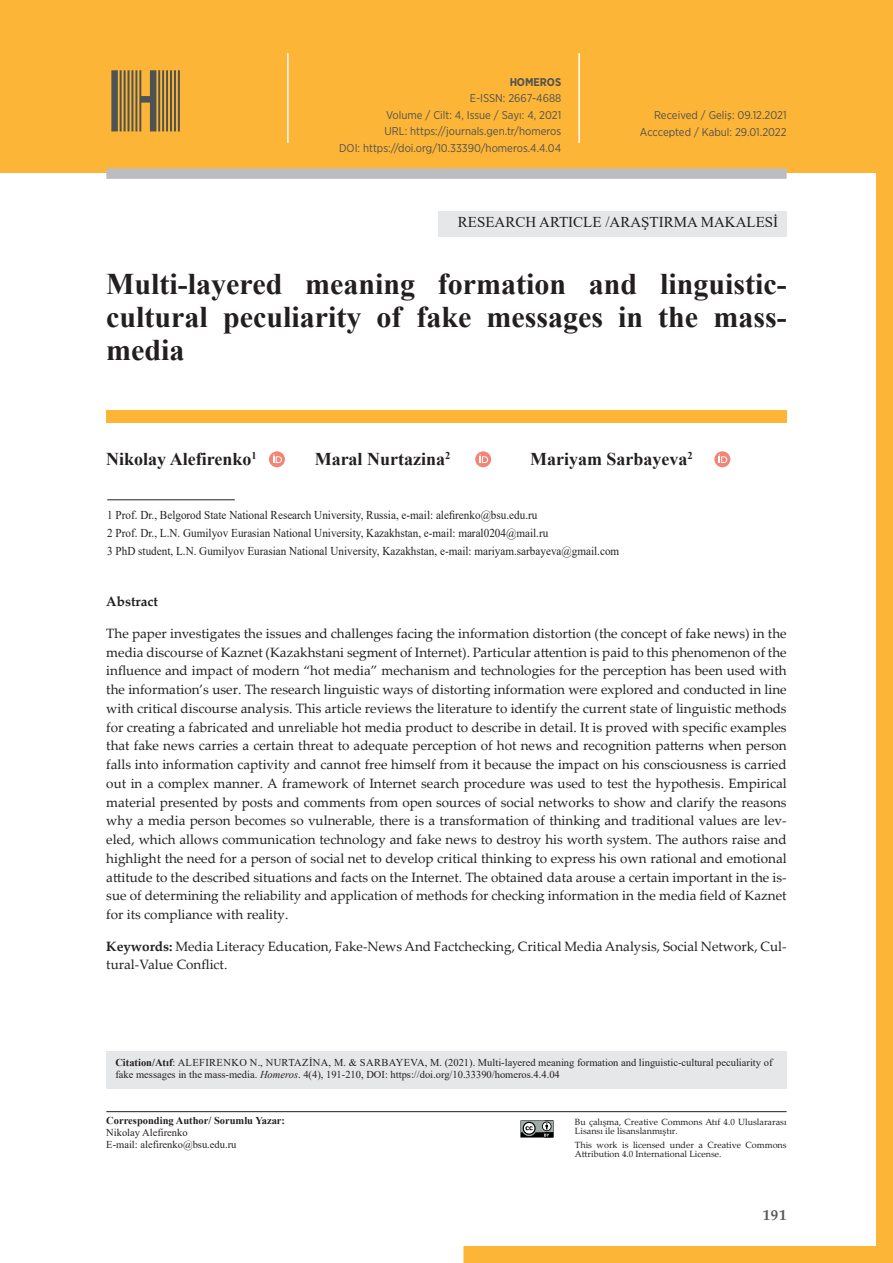
<style>
.page{position:relative;width:893px;height:1263px;background:#fff}
.page>*{position:absolute;margin:0;border:0;box-sizing:border-box;transform-origin:0 0}
.t1{font:69px "Atlas";color:#4f5252}
.t2{font:700 30px/33px "Times New Roman";color:#231f20;text-align:justify}
.t3{font:700 18px "Times New Roman";color:#231f20}
.t4{font:15px "Times New Roman";color:#231f20}
.t5{font:700 15px "Palatino";color:#57585a}
.t6{font:13.5px/18.8px "Palatino Linotype";color:#231f20;text-align:justify}
.t7{font:700 13.5px "Palatino Linotype";color:#231f20}
.t8{font:12px/17.7px "Times New Roman";color:#231f20;scale:.93 1}
.t9{font:11.25px/16.5px "Gotham Narrow";color:#4f5252;text-align:right}
.t10{font:700 11.25px "Gotham Narrow";color:#4f5252}
.t11{font:10.5px/12px "Times New Roman";color:#231f20}
.t12{font:700 10.5px "Times New Roman";color:#231f20}
.t13{font:9px/9px "Palatino Linotype";color:#231f20}
.s1{font-weight:700}
.s2{font-style:italic}
</style>
<div class="page">
<svg style="left:463px;top:173px;width:430px;height:1090px"></svg>
<div style="left:0;top:0;width:893px;height:173px;background:#fcb536"></div>
<div style="left:106px;top:410px;width:681px;height:13px;background:#fcb536"></div>
<hr style="left:287px;top:53px;width:2px;height:90px;background:#fff">
<hr style="left:578px;top:53px;width:2px;height:90px;background:#fff">
<div style="left:106px;top:168px;width:681px;height:11px;background:#bcbdc0"></div>
<hr style="left:106px;top:1111px;width:681px;height:1px;background:#231f20">
<div style="left:438px;top:211px;width:349px;height:26px;background:#e6e7e9"></div>
<div style="left:106px;top:1052px;width:681px;height:37px;background:#e6e7e9"></div>
<hr style="left:107px;top:499px;width:128px;height:1px;background:#231f20">
<div style="left:269px;top:451px;width:16px;height:16px;background:#f48475;border-radius:50%"></div>
<svg style="left:273px;top:454px;width:9px;height:9px"></svg>
<div style="left:475px;top:451px;width:16px;height:16px;background:#f48475;border-radius:50%"></div>
<svg style="left:479px;top:454px;width:9px;height:9px"></svg>
<svg style="left:714px;top:451px;width:16px;height:16px"></svg>
<svg style="left:719px;top:454px;width:8px;height:9px"></svg>
<svg style="left:520px;top:1120px;width:34px;height:17px"></svg>
<h1 class="t1" style="left:107px;top:53px;width:80px">H</h1>
<p class="t10" style="left:510px;top:75px;width:53px">HOMEROS</p>
<p class="t9" style="left:339px;top:90px;width:224px">E-ISSN: 2667-4688<br>Volume / Cilt: 4, Issue / Sayı: 4, 2021<br>URL: https://journals.gen.tr/homeros<br>DOI: https://doi.org/10.33390/homeros.4.4.04</p>
<p class="t9" style="left:640px;top:107px;width:148px">Received / Geliş: 09.12.2021<br>Acccepted / Kabul: 29.01.2022</p>
<p class="t4" style="left:458px;top:212px;width:322px">RESEARCH ARTICLE /ARAŞTIRMA MAKALESİ</p>
<h2 class="t2" style="left:106px;top:267px;width:682px">Multi-layered meaning formation and linguistic&shy;cultural peculiarity of fake messages in the mass&shy;media</h2>
<h3 class="t3" style="left:106px;top:446px;width:152px">Nikolay Alefirenko<sup>1</sup></h3>
<h3 class="t3" style="left:315px;top:446px;width:137px">Maral Nurtazina<sup>2</sup></h3>
<h3 class="t3" style="left:530px;top:446px;width:164px">Mariyam Sarbayeva<sup>2</sup></h3>
<p class="t8" style="left:107px;top:506px;width:552px">1 Prof. Dr., Belgorod State National Research University, Russia, e-mail: alefirenko@bsu.edu.ru<br>2 Prof. Dr., L.N. Gumilyov Eurasian National University, Kazakhstan, e-mail: maral0204@mail.ru<br>3 PhD student, L.N. Gumilyov Eurasian National University, Kazakhstan, e-mail: mariyam.sarbayeva@gmail.com</p>
<p class="t7" style="left:106px;top:592px;width:53px">Abstract</p>
<p class="t6" style="left:106px;top:623px;width:682px">The paper investigates the issues and challenges facing the information distortion (the concept of fake news) in the media discourse of Kaznet (Kazakhstani segment of Internet). Particular attention is paid to this phenomenon of the influence and impact of modern “hot media” mechanism and technologies for the perception has been used with the information’s user. The research linguistic ways of distorting information were explored and conducted in line with critical discourse analysis. This article reviews the literature to identify the current state of linguistic methods for creating a fabricated and unreliable hot media product to describe in detail. It is proved with specific examples that fake news carries a certain threat to adequate perception of hot news and recognition patterns when person falls into information captivity and cannot free himself from it because the impact on his consciousness is carried out in a complex manner. A framework of Internet search procedure was used to test the hypothesis. Empirical material presented by posts and comments from open sources of social networks to show and clarify the reasons why a media person becomes so vulnerable, there is a transformation of thinking and traditional values are lev&shy;eled, which allows communication technology and fake news to destroy his worth system. The authors raise and highlight the need for a person of social net to develop critical thinking to express his own rational and emotional attitude to the described situations and facts on the Internet. The obtained data arouse a certain important in the is&shy;sue of determining the reliability and application of methods for checking information in the media field of Kaznet for its compliance with reality.</p>
<p class="t6" style="left:106px;top:936px;width:682px"><span class="s1">Keywords:</span> Media Literacy Education, Fake-News And Factchecking, Critical Media Analysis, Social Network, Cul&shy;tural-Value Conflict.</p>
<p class="t11" style="left:115px;top:1056px;width:659px"><span class="s1">Citation/Atıf</span>: ALEFIRENKO N., NURTAZINA, M. &amp; SARBAYEVA, M. (2021). Multi-layered meaning formation and linguistic-cultural peculiarity of fake messages in the mass-media. <span class="s2">Homeros</span>. 4(4), 191-210, DOI: https://doi.org/10.33390/homeros.4.4.04</p>
<p class="t12" style="left:106px;top:1113px;width:180px">Corresponding Author/ Sorumlu Yazar:</p>
<p class="t11" style="left:106px;top:1126px;width:132px">Nikolay Alefirenko<br>E-mail: alefirenko@bsu.edu.ru</p>
<p class="t13" style="left:575px;top:1117px;width:213px">Bu çalışma, Creative Commons Atıf 4.0 Uluslararası<br>Lisansı ile lisanslanmıştır.</p>
<p class="t13" style="left:575px;top:1140px;width:213px">This work is licensed under a Creative Commons<br>Attribution 4.0 International License.</p>
<p class="t5" style="left:763px;top:1202px;width:25px">191</p>
</div>
